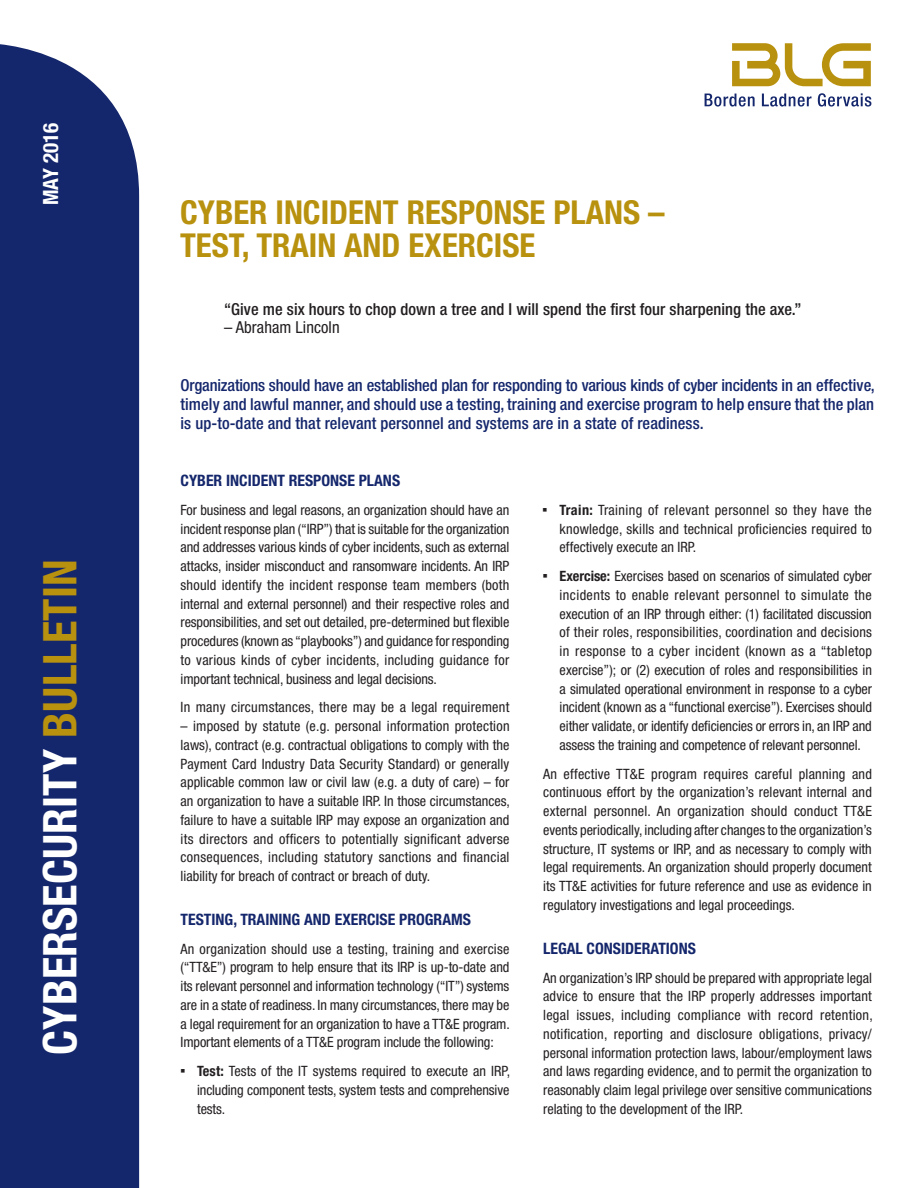
<style>
.page{position:relative;width:918px;height:1188px;background:#fff}
.page>*{position:absolute;margin:0;border:0;box-sizing:border-box;transform-origin:0 0}
.t1{font:700 condensed 46.5px "Helvetica Neue LT Pro";letter-spacing:.005em;color:#fff}
.Headline{font:700 condensed 33px/33px "Helvetica Neue LT Pro";color:#b8910f}
.t2{font:700 condensed 21px "Helvetica Neue LT Pro";color:#fff}
.Blue_text_-_Body{font:500 condensed 16.5px/18.8px "Helvetica Neue LT Pro";letter-spacing:.005em;color:#15276c;text-align:justify}
.Blue_text_-_Body-2{font:500 condensed 16.5px "Helvetica Neue LT Pro";letter-spacing:.005em;color:#231f20}
.Blue_text_-_Body-3{font:condensed 16.5px "Helvetica Neue LT Pro";letter-spacing:.005em;color:#231f20}
.t3{font:700 condensed 15.75px "Helvetica Neue LT Pro";color:#15276c}
.Body_-__full_justify{font:condensed 14.25px/18.8px "Helvetica Neue LT Pro";color:#231f20;text-align:justify}
.BULLET{font:condensed 14.25px/18.8px "Helvetica Neue LT Pro";letter-spacing:-.01em;color:#231f20;text-align:justify}
.s1{color:#b8910f}
.s2{font-family:"Arial";font-stretch:normal;font-size:15.75px}
.s3{font-weight:700}
</style>
<div class="page">
<div style="left:0;top:44px;width:139px;height:1144px;background:#15276c"></div>
<svg style="left:705px;top:94px;width:50px;height:13px"></svg>
<svg style="left:762px;top:94px;width:50px;height:13px"></svg>
<svg style="left:818px;top:93px;width:53px;height:14px"></svg>
<svg style="left:732px;top:43px;width:139px;height:43px"></svg>
<p class="t2" style="left:38px;top:205px;width:84px;rotate:-90deg">MAY 2016</p>
<p class="t1" style="left:32px;top:1055px;width:497px;rotate:-90deg">CYBERSECURITY <span class="s1">BULLETIN</span></p>
<p class="Headline" style="left:180px;top:195px;width:486px">CYBER INCIDENT RESPONSE PLANS –<br>TEST, TRAIN AND EXERCISE</p>
<p class="Blue_text_-_Body-2" style="left:224px;top:299px;width:579px">“Give me six hours to chop down a tree and I will spend the first four sharpening the axe.”</p>
<p class="Blue_text_-_Body-3" style="left:224px;top:318px;width:117px">– Abraham Lincoln</p>
<p class="Blue_text_-_Body" style="left:181px;top:376px;width:696px">Organizations should have an established plan for responding to various kinds of cyber incidents in an effective, timely and lawful manner, and should use a testing, training and exercise program to help ensure that the plan is up-to-date and that relevant personnel and systems are in a state of readiness.</p>
<p class="t3" style="left:181px;top:471px;width:221px">CYBER INCIDENT RESPONSE PLANS</p>
<p class="Body_-__full_justify" style="left:181px;top:500px;width:330px">For business and legal reasons, an organization should have an incident response plan (“IRP”) that is suitable for the organization and addresses various kinds of cyber incidents, such as external attacks, insider misconduct and ransomware incidents. An IRP should identify the incident response team members (both internal and external personnel) and their respective roles and responsibilities, and set out detailed, pre-determined but flexible procedures (known as “playbooks”) and guidance for responding to various kinds of cyber incidents, including guidance for important technical, business and legal decisions.</p>
<p class="Body_-__full_justify" style="left:181px;top:698px;width:330px">In many circumstances, there may be a legal requirement</p>
<p class="Body_-__full_justify" style="left:181px;top:717px;width:331px">– imposed by statute (e.g. personal information protection laws), contract (e.g. contractual obligations to comply with the Payment Card Industry Data Security Standard) or generally applicable common law or civil law (e.g. a duty of care) – for an organization to have a suitable IRP. In those circumstances, failure to have a suitable IRP may expose an organization and its directors and officers to potentially significant adverse consequences, including statutory sanctions and financial liability for breach of contract or breach of duty.</p>
<p class="t3" style="left:181px;top:910px;width:292px">TESTING, TRAINING AND EXERCISE PROGRAMS</p>
<p class="Body_-__full_justify" style="left:181px;top:939px;width:331px">An organization should use a testing, training and exercise (“TT&amp;E”) program to help ensure that its IRP is up-to-date and its relevant personnel and information technology (“IT”) systems are in a state of readiness. In many circumstances, there may be a legal requirement for an organization to have a TT&amp;E program.<br>Important elements of a TT&amp;E program include the following:</p>
<p class="BULLET" style="left:197px;top:1062px;width:314px;text-indent:-17px"><span class="s2">▪</span> <span class="s3">Test:</span> Tests of the IT systems required to execute an IRP, including component tests, system tests and comprehensive tests.</p>
<p class="BULLET" style="left:560px;top:500px;width:314px;text-indent:-18px"><span class="s2">▪</span> <span class="s3">Train:</span> Training of relevant personnel so they have the knowledge, skills and technical proficiencies required to effectively execute an IRP.</p>
<p class="BULLET" style="left:560px;top:567px;width:314px;text-indent:-17px"><span class="s2">▪</span> <span class="s3">Exercise:</span> Exercises based on scenarios of simulated cyber incidents to enable relevant personnel to simulate the execution of an IRP through either: (1) facilitated discussion of their roles, responsibilities, coordination and decisions in response to a cyber incident (known as a “tabletop exercise”); or (2) execution of roles and responsibilities in a simulated operational environment in response to a cyber incident (known as a “functional exercise”). Exercises should either validate, or identify deficiencies or errors in, an IRP and assess the training and competence of relevant personnel.</p>
<p class="Body_-__full_justify" style="left:543px;top:764px;width:330px">An effective TT&amp;E program requires careful planning and continuous effort by the organization’s relevant internal and external personnel. An organization should conduct TT&amp;E events periodically, including after changes to the organization’s structure, IT systems or IRP, and as necessary to comply with legal requirements. An organization should properly document its TT&amp;E activities for future reference and use as evidence in regulatory investigations and legal proceedings.</p>
<p class="t3" style="left:543px;top:939px;width:154px">LEGAL CONSIDERATIONS</p>
<p class="Body_-__full_justify" style="left:543px;top:968px;width:331px">An organization’s IRP should be prepared with appropriate legal advice to ensure that the IRP properly addresses important legal issues, including compliance with record retention, notification, reporting and disclosure obligations, privacy/ personal information protection laws, labour/employment laws and laws regarding evidence, and to permit the organization to reasonably claim legal privilege over sensitive communications relating to the development of the IRP.</p>
</div>
